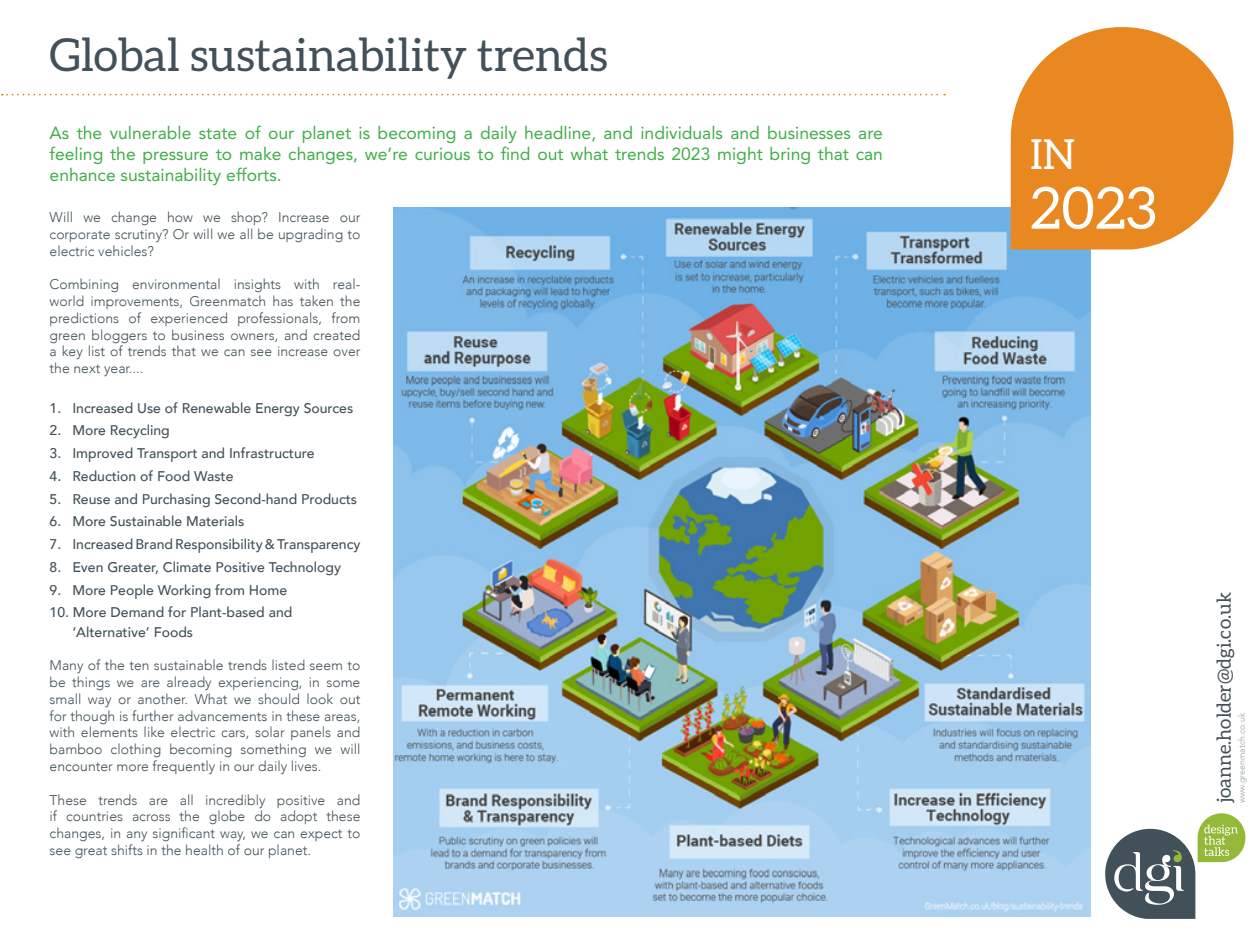
<style>
.page{position:relative;width:1260px;height:945px;background:#fff}
.page>*{position:absolute;margin:0;border:0;box-sizing:border-box;transform-origin:0 0}
.t1{font:58.1px "Aleo";color:#fff}
.t2{font:45.5px "Aleo";color:#425159}
.t3{font:41.48px "Aleo";color:#fff}
.t4{font:19.25px "Aleo";color:#425159}
.t5{font:17.5px/21px "Avenir";color:#40ae49;text-align:justify}
.t6{font:300 14px/16.8px "Avenir";color:#425159;text-align:justify}
.t7{font:500 14px/19.2px "Avenir";color:#425159}
.t8{font:300 8.75px "Avenir";color:#94a2aa}
</style>
<div class="page">
<img style="left:393px;top:208px;width:697px;height:709px">
<svg style="left:2px;top:94px;width:943px;height:1px"></svg>
<svg style="left:1009px;top:27px;width:225px;height:223px;fill:#e98721"></svg>
<svg style="left:1105px;top:813px;width:141px;height:106px"></svg>
<p class="t2" style="left:50px;top:29px;width:560px">Global sustainability trends</p>
<p class="t5" style="left:50px;top:123px;width:835px">As the vulnerable state of our planet is becoming a daily headline, and individuals and businesses are feeling the pressure to make changes, we’re curious to find out what trends 2023 might bring that can enhance sustainability efforts.</p>
<p class="t6" style="left:50px;top:209px;width:312px">Will we change how we shop? Increase our corporate scrutiny? Or will we all be upgrading to electric vehicles?</p>
<p class="t6" style="left:50px;top:276px;width:312px">Combining environmental insights with real&shy;world improvements, Greenmatch has taken the predictions of experienced professionals, from green bloggers to business owners, and created a key list of trends that we can see increase over the next year....</p>
<p class="t7" style="left:50px;top:397px;width:305px">1. Increased Use of Renewable Energy Sources</p>
<p class="t7" style="left:50px;top:420px;width:122px">2. More Recycling</p>
<p class="t7" style="left:50px;top:443px;width:266px">3. Improved Transport and Infrastructure</p>
<p class="t7" style="left:50px;top:466px;width:185px">4. Reduction of Food Waste</p>
<p class="t7" style="left:50px;top:488px;width:309px">5. Reuse and Purchasing Second-hand Products</p>
<p class="t7" style="left:50px;top:511px;width:196px">6. More Sustainable Materials</p>
<p class="t7" style="left:50px;top:534px;width:312px">7. Increased Brand Responsibility &amp; Transparency</p>
<p class="t7" style="left:50px;top:557px;width:293px">8. Even Greater, Climate Positive Technology</p>
<p class="t7" style="left:50px;top:579px;width:239px">9. More People Working from Home</p>
<p class="t7" style="left:72px;top:602px;width:222px;text-indent:-23px">10. More Demand for Plant-based and ‘Alternative’ Foods</p>
<p class="t6" style="left:50px;top:657px;width:312px">Many of the ten sustainable trends listed seem to be things we are already experiencing, in some small way or another. What we should look out for though is further advancements in these areas, with elements like electric cars, solar panels and bamboo clothing becoming something we will encounter more frequently in our daily lives.</p>
<p class="t6" style="left:50px;top:791px;width:312px">These trends are all incredibly positive and if countries across the globe do adopt these changes, in any significant way, we can expect to see great shifts in the health of our planet.</p>
<p class="t3" style="left:1030px;top:130px;width:46px">IN</p>
<p class="t1" style="left:1030px;top:175px;width:128px">2023</p>
<p class="t4" style="left:1213px;top:803px;width:212px;rotate:-90deg">joanne.holder@dgi.co.uk</p>
<p class="t8" style="left:1237px;top:803px;width:92px;rotate:-90deg">www.greenmatch.co.uk</p>
</div>
